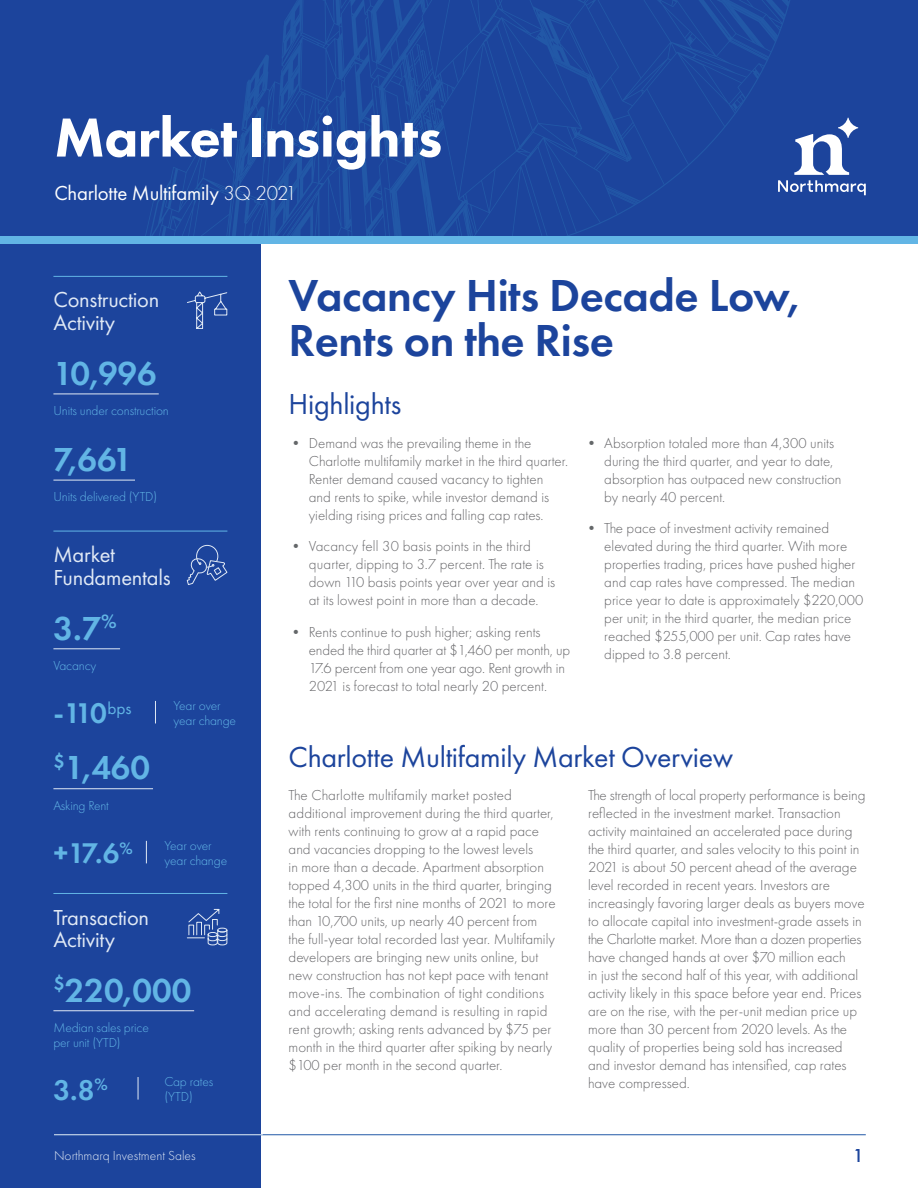
<style>
.page{position:relative;width:918px;height:1188px;background:#fff}
.page>*{position:absolute;margin:0;border:0;box-sizing:border-box;transform-origin:0 0}
.t1{font:800 57px "Futura PT";letter-spacing:-.01em;color:#fff}
.t2{font:600 46.5px/45px "Futura PT";letter-spacing:-.01em;color:#1c449c}
.t3{font:600 34.5px "Futura PT";color:#62b5e5}
.t4{font:30px "Futura PT";letter-spacing:-.01em;color:#1c449c}
.t5{font:600 29.55px "Futura PT";color:#62b5e5}
.t6{font:22.5px/22.5px "Futura PT";letter-spacing:-.01em;color:#e0e9f5}
.t7{font:21px "Futura PT";letter-spacing:-.01em;color:#fff}
.t8{font:500 19.5px "Futura PT";color:#1c449c}
.t9{font:600 17.25px "Futura PT";color:#62b5e5}
.t10{font:300 15px/18px "Futura PT";color:#656568}
.t11{font:300 13.5px/15px "Futura PT";letter-spacing:-.01em;color:#62b5e5}
.t12{font:300 13.5px "Futura PT";color:#e0e9f5}
.s1{font-weight:300}
.s2{color:#646769}
</style>
<div class="page">
<div style="left:0;top:145px;width:261px;height:1043px;background:#1c449c"></div>
<div style="left:0;top:0;width:918px;height:241px;background:#1c449c"></div>
<svg style="left:145px;top:0;width:398px;height:236px"></svg>
<svg style="left:543px;top:0;width:247px;height:236px"></svg>
<div style="left:0;top:236px;width:918px;height:8px;background:#62b5e5"></div>
<hr style="left:54px;top:1134px;width:812px;height:1px;background:#2258a7">
<hr style="left:54px;top:1134px;width:209px;height:1px;background:#e0e9f5">
<svg style="left:778px;top:134px;width:88px;height:61px"></svg>
<svg style="left:838px;top:118px;width:20px;height:20px"></svg>
<hr style="left:53px;top:1010px;width:141px;height:1px;background:#e0e9f5">
<svg style="left:138px;top:1077px;width:1px;height:23px"></svg>
<hr style="left:53px;top:648px;width:67px;height:1px;background:#e0e9f5">
<hr style="left:53px;top:788px;width:100px;height:1px;background:#e0e9f5">
<svg style="left:155px;top:701px;width:1px;height:22px"></svg>
<svg style="left:146px;top:841px;width:1px;height:22px"></svg>
<hr style="left:53px;top:394px;width:106px;height:1px;background:#e0e9f5">
<hr style="left:53px;top:480px;width:82px;height:1px;background:#e0e9f5">
<hr style="left:53px;top:531px;width:174px;height:1px;background:#62b5e5">
<svg style="left:186px;top:544px;width:42px;height:41px"></svg>
<hr style="left:53px;top:276px;width:174px;height:1px;background:#62b5e5">
<svg style="left:187px;top:291px;width:41px;height:38px"></svg>
<hr style="left:53px;top:893px;width:174px;height:1px;background:#62b5e5">
<svg style="left:187px;top:908px;width:41px;height:38px"></svg>
<h1 class="t1" style="left:54px;top:102px;width:390px">Market Insights</h1>
<h3 class="t7" style="left:54px;top:180px;width:244px">Charlotte Multifamily <span class="s1">3Q 2021</span></h3>
<h3 class="t6" style="left:53px;top:289px;width:108px">Construction<br>Activity</h3>
<h3 class="t3" style="left:53px;top:352px;width:105px">10,996</h3>
<p class="t11" style="left:53px;top:403px;width:117px">Units under construction</p>
<h3 class="t3" style="left:53px;top:438px;width:81px">7,661</h3>
<p class="t11" style="left:53px;top:490px;width:105px">Units delivered (YTD)</p>
<h3 class="t6" style="left:53px;top:543px;width:119px">Market<br>Fundamentals</h3>
<h3 class="t3" style="left:53px;top:606px;width:65px">3.7<sup>%</sup></h3>
<p class="t11" style="left:53px;top:658px;width:44px">Vacancy</p>
<h3 class="t5" style="left:53px;top:695px;width:80px">-110<sup>bps</sup></h3>
<p class="t11" style="left:174px;top:698px;width:64px">Year over year change</p>
<h3 class="t3" style="left:53px;top:746px;width:98px"><sup>$</sup>1,460</h3>
<p class="t11" style="left:53px;top:798px;width:57px">Asking Rent</p>
<p class="t11" style="left:165px;top:838px;width:49px">Year over</p>
<p class="t9" style="left:120px;top:837px;width:15px">%</p>
<h3 class="t5" style="left:53px;top:835px;width:68px">+17.6</h3>
<p class="t11" style="left:165px;top:853px;width:64px">year change</p>
<h3 class="t6" style="left:53px;top:906px;width:97px">Transaction<br>Activity</h3>
<h3 class="t3" style="left:53px;top:968px;width:139px"><sup>$</sup>220,000</h3>
<p class="t11" style="left:53px;top:1020px;width:97px">Median sales price per unit (YTD)</p>
<h3 class="t5" style="left:53px;top:1071px;width:56px">3.8<sup>%</sup></h3>
<p class="t11" style="left:165px;top:1074px;width:50px">Cap rates (YTD)</p>
<h2 class="t2" style="left:289px;top:273px;width:513px">Vacancy Hits Decade Low,<br>Rents on the Rise</h2>
<h3 class="t4" style="left:289px;top:387px;width:114px">Highlights</h3>
<p class="t10" style="left:309px;top:434px;width:261px;text-indent:-20px"><span class="s2">•</span> Demand was the prevailing theme in the Charlotte multifamily market in the third quarter.<br>Renter demand caused vacancy to tighten and rents to spike, while investor demand is yielding rising prices and falling cap rates.</p>
<p class="t10" style="left:309px;top:537px;width:248px;text-indent:-20px"><span class="s2">•</span> Vacancy fell 30 basis points in the third quarter, dipping to 3.7 percent. The rate is down 110 basis points year over year and is at its lowest point in more than a decade.</p>
<p class="t10" style="left:309px;top:623px;width:263px;text-indent:-20px"><span class="s2">•</span> Rents continue to push higher; asking rents ended the third quarter at $1,460 per month, up 17.6 percent from one year ago. Rent growth in 2021 is forecast to total nearly 20 percent.</p>
<p class="t10" style="left:604px;top:434px;width:239px;text-indent:-20px"><span class="s2">•</span> Absorption totaled more than 4,300 units during the third quarter, and year to date, absorption has outpaced new construction by nearly 40 percent.</p>
<p class="t10" style="left:604px;top:519px;width:260px;text-indent:-20px"><span class="s2">•</span> The pace of investment activity remained elevated during the third quarter. With more properties trading, prices have pushed higher and cap rates have compressed. The median price year to date is approximately $220,000 per unit; in the third quarter, the median price reached $255,000 per unit. Cap rates have dipped to 3.8 percent.</p>
<h3 class="t4" style="left:289px;top:739px;width:446px">Charlotte Multifamily Market Overview</h3>
<p class="t10" style="left:289px;top:786px;width:269px">The Charlotte multifamily market posted additional improvement during the third quarter, with rents continuing to grow at a rapid pace and vacancies dropping to the lowest levels<br>in more than a decade. Apartment absorption topped 4,300 units in the third quarter, bringing the total for the first nine months of 2021 to more than 10,700 units, up nearly 40 percent from the full-year total recorded last year. Multifamily developers are bringing new units online, but new construction has not kept pace with tenant move-ins. The combination of tight conditions and accelerating demand is resulting in rapid rent growth; asking rents advanced by $75 per month in the third quarter after spiking by nearly $100 per month in the second quarter.</p>
<p class="t10" style="left:588px;top:786px;width:279px">The strength of local property performance is being reflected in the investment market. Transaction activity maintained an accelerated pace during the third quarter, and sales velocity to this point in 2021 is about 50 percent ahead of the average level recorded in recent years. Investors are increasingly favoring larger deals as buyers move to allocate capital into investment-grade assets in the Charlotte market. More than a dozen properties have changed hands at over $70 million each<br>in just the second half of this year, with additional activity likely in this space before year end. Prices are on the rise, with the per-unit median price up more than 30 percent from 2020 levels. As the quality of properties being sold has increased and investor demand has intensified, cap rates have compressed.</p>
<p class="t12" style="left:54px;top:1147px;width:143px">Northmarq Investment Sales</p>
<h3 class="t8" style="left:853px;top:1144px;width:13px">1</h3>
</div>
